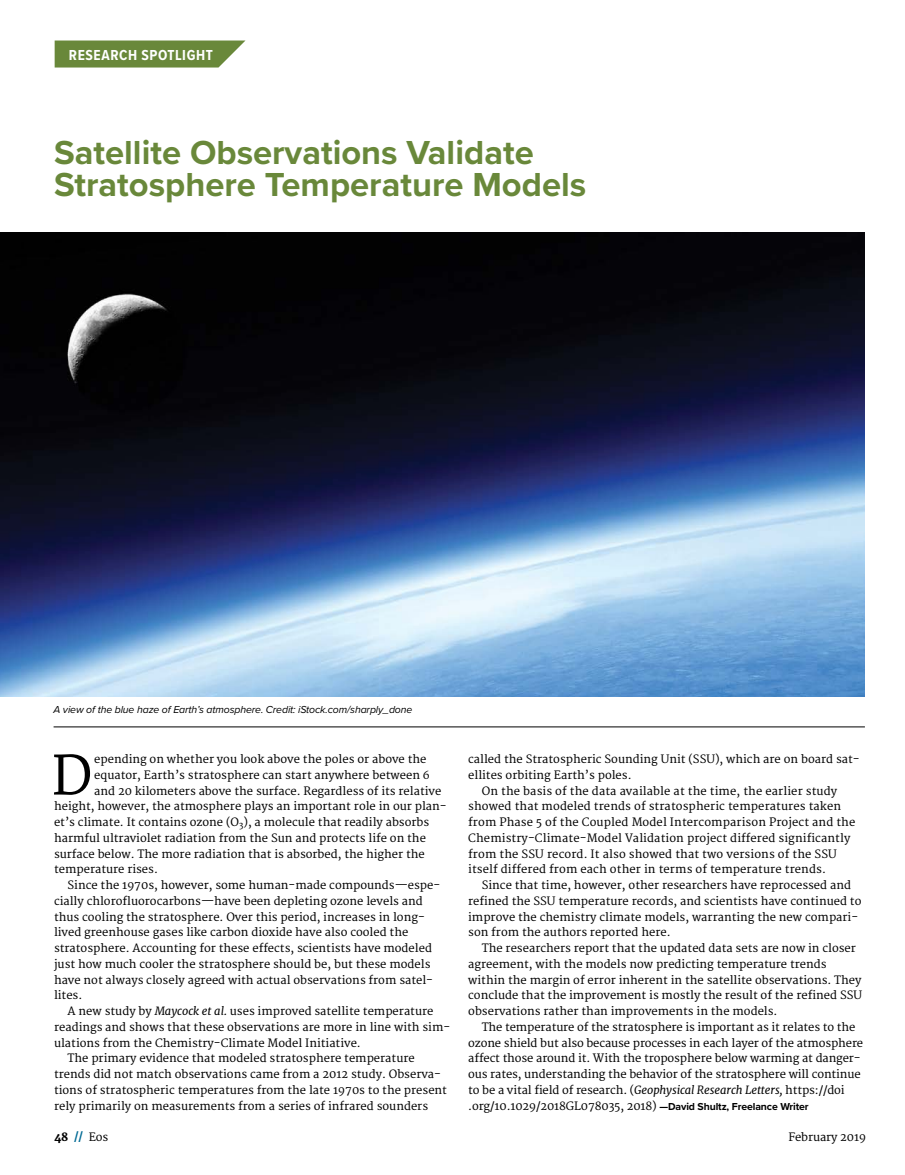
<style>
.page{position:relative;width:905px;height:1175px;background:#fff}
.page>*{position:absolute;margin:0;border:0;box-sizing:border-box;transform-origin:0 0}
.t1{font:52.8px "Merriweather";color:#000}
.t2{font:700 34.5px/31.5px "Proxima Nova";color:#69883a}
.t3{font:700 15px "Proxima Nova Cond";letter-spacing:.04em;color:#fff}
.t4{font:11.25px "Merriweather";color:#000}
.t5{font:italic 10.5px "Proxima Nova";letter-spacing:-.01em;color:#000}
.s1{font-style:italic}
.s2{font-family:"Proxima Nova";font-weight:700;font-size:10.5px}
.s3{font-weight:800}
.s4{font-weight:800;color:#006a94}
</style>
<div class="page">
<svg style="left:55px;top:40px;width:190px;height:28px;background:#78944d"></svg>
<img style="left:0;top:232px;width:864px;height:464px">
<hr style="left:54px;top:726px;width:810px;height:1px;background:#000">
<h3 class="t3" style="left:69px;top:44px;width:145px">RESEARCH SPOTLIGHT</h3>
<h2 class="t2" style="left:54px;top:136px;width:533px">Satellite Observations Validate<br>Stratosphere Temperature Models</h2>
<p class="t5" style="left:54px;top:701px;width:360px">A view of the blue haze of Earth’s atmosphere. Credit: iStock.com/sharply_done</p>
<h1 class="t1" style="left:51px;top:745px;width:43px">D</h1>
<p class="t4" style="left:94px;top:752px;width:334px">epending on whether you look above the poles or above the</p>
<p class="t4" style="left:94px;top:768px;width:337px">equator, Earth’s stratosphere can start anywhere between 6</p>
<p class="t4" style="left:94px;top:784px;width:348px">and 20 kilometers above the surface. Regardless of its relative</p>
<p class="t4" style="left:54px;top:799px;width:394px">height, however, the atmosphere plays an important role in our plan-</p>
<p class="t4" style="left:54px;top:815px;width:377px">et’s climate. It contains ozone (O<sub>3</sub>), a molecule that readily absorbs</p>
<p class="t4" style="left:54px;top:831px;width:373px">harmful ultraviolet radiation from the Sun and protects life on the</p>
<p class="t4" style="left:54px;top:847px;width:372px">surface below. The more radiation that is absorbed, the higher the</p>
<p class="t4" style="left:54px;top:862px;width:105px">temperature rises.</p>
<p class="t4" style="left:68px;top:878px;width:374px">Since the 1970s, however, some human-made compounds—espe-</p>
<p class="t4" style="left:54px;top:894px;width:370px">cially chlorofluorocarbons—have been depleting ozone levels and</p>
<p class="t4" style="left:54px;top:910px;width:372px">thus cooling the stratosphere. Over this period, increases in long-</p>
<p class="t4" style="left:54px;top:925px;width:356px">lived greenhouse gases like carbon dioxide have also cooled the</p>
<p class="t4" style="left:54px;top:941px;width:379px">stratosphere. Accounting for these effects, scientists have modeled</p>
<p class="t4" style="left:54px;top:957px;width:378px">just how much cooler the stratosphere should be, but these models</p>
<p class="t4" style="left:54px;top:973px;width:380px">have not always closely agreed with actual observations from satel-</p>
<p class="t4" style="left:54px;top:988px;width:30px">lites.</p>
<p class="t4" style="left:68px;top:1004px;width:367px">A new study by <span class="s1">Maycock et al.</span> uses improved satellite temperature</p>
<p class="t4" style="left:54px;top:1020px;width:397px">readings and shows that these observations are more in line with sim-</p>
<p class="t4" style="left:54px;top:1036px;width:308px">ulations from the Chemistry-Climate Model Initiative.</p>
<p class="t4" style="left:67px;top:1051px;width:349px">The primary evidence that modeled stratosphere temperature</p>
<p class="t4" style="left:54px;top:1067px;width:388px">trends did not match observations came from a 2012 study. Observa-</p>
<p class="t4" style="left:54px;top:1083px;width:394px">tions of stratospheric temperatures from the late 1970s to the present</p>
<p class="t4" style="left:54px;top:1099px;width:375px">rely primarily on measurements from a series of infrared sounders</p>
<p class="t4" style="left:468px;top:752px;width:393px">called the Stratospheric Sounding Unit (SSU), which are on board sat-</p>
<p class="t4" style="left:468px;top:768px;width:165px">ellites orbiting Earth’s poles.</p>
<p class="t4" style="left:481px;top:784px;width:357px">On the basis of the data available at the time, the earlier study</p>
<p class="t4" style="left:468px;top:799px;width:374px">showed that modeled trends of stratospheric temperatures taken</p>
<p class="t4" style="left:468px;top:815px;width:388px">from Phase 5 of the Coupled Model Intercomparison Project and the</p>
<p class="t4" style="left:468px;top:831px;width:383px">Chemistry-Climate-Model Validation project differed significantly</p>
<p class="t4" style="left:468px;top:847px;width:370px">from the SSU record. It also showed that two versions of the SSU</p>
<p class="t4" style="left:468px;top:862px;width:359px">itself differed from each other in terms of temperature trends.</p>
<p class="t4" style="left:481px;top:878px;width:371px">Since that time, however, other researchers have reprocessed and</p>
<p class="t4" style="left:468px;top:894px;width:394px">refined the SSU temperature records, and scientists have continued to</p>
<p class="t4" style="left:468px;top:910px;width:391px">improve the chemistry climate models, warranting the new compari-</p>
<p class="t4" style="left:468px;top:925px;width:204px">son from the authors reported here.</p>
<p class="t4" style="left:481px;top:941px;width:376px">The researchers report that the updated data sets are now in closer</p>
<p class="t4" style="left:468px;top:957px;width:360px">agreement, with the models now predicting temperature trends</p>
<p class="t4" style="left:468px;top:973px;width:395px">within the margin of error inherent in the satellite observations. They</p>
<p class="t4" style="left:468px;top:988px;width:395px">conclude that the improvement is mostly the result of the refined SSU</p>
<p class="t4" style="left:468px;top:1004px;width:311px">observations rather than improvements in the models.</p>
<p class="t4" style="left:481px;top:1020px;width:375px">The temperature of the stratosphere is important as it relates to the</p>
<p class="t4" style="left:468px;top:1036px;width:396px">ozone shield but also because processes in each layer of the atmosphere</p>
<p class="t4" style="left:468px;top:1051px;width:394px">affect those around it. With the troposphere below warming at danger-</p>
<p class="t4" style="left:468px;top:1067px;width:394px">ous rates, understanding the behavior of the stratosphere will continue</p>
<p class="t4" style="left:468px;top:1083px;width:378px">to be a vital field of research. (<span class="s1">Geophysical Research Letters,</span> https://doi</p>
<p class="t4" style="left:468px;top:1099px;width:342px">.org/10.1029/2018GL078035, 2018) <span class="s2">—David Shultz, Freelance Writer</span></p>
<p class="t4" style="left:54px;top:1130px;width:56px"><span class="s3">48</span> <span class="s4">//</span> Eos</p>
<p class="t4" style="left:788px;top:1130px;width:79px">February 2019</p>
</div>
